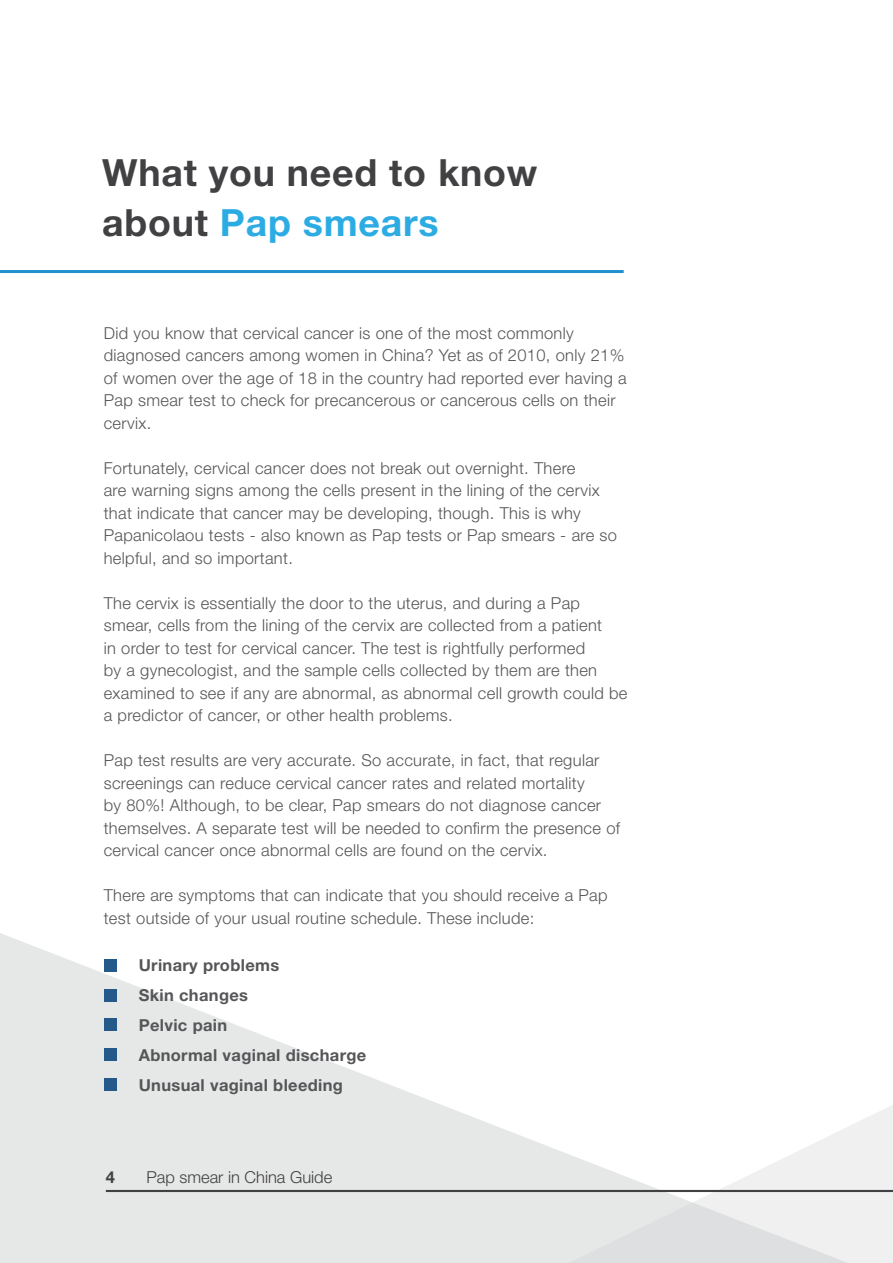
<style>
.page{position:relative;width:893px;height:1263px;background:#fff}
.page>*{position:absolute;margin:0;border:0;box-sizing:border-box;transform-origin:0 0}
.t1{font:700 37.5px/49.5px "Helvetica Neue LT Std";letter-spacing:.02em;color:#414042}
.t2{font:300 16.5px/22.5px "Helvetica Neue LT Std";letter-spacing:.02em;color:#565659}
.t3{font:700 16.5px/30px "Helvetica Neue LT Std";letter-spacing:.02em;color:#565659}
.t4{font:300 16.5px "Helvetica Neue LT Std";color:#414042}
.t5{font:700 16.5px "Helvetica Neue LT Std";color:#414042}
.s1{color:#2cace2}
</style>
<div class="page">
<svg style="left:0;top:933px;width:558px;height:330px;fill:#e6e7e7"></svg>
<hr style="left:0;top:270px;width:624px;height:3px;background:#2290cf">
<svg style="left:558px;top:1105px;width:335px;height:158px"></svg>
<div style="left:104px;top:959px;width:13px;height:13px;background:#25598a"></div>
<div style="left:104px;top:1048px;width:13px;height:13px;background:#25598a"></div>
<div style="left:104px;top:1018px;width:13px;height:13px;background:#25598a"></div>
<div style="left:104px;top:989px;width:13px;height:12px;background:#25598a"></div>
<div style="left:104px;top:1078px;width:13px;height:13px;background:#25598a"></div>
<hr style="left:106px;top:1190px;width:787px;height:2px;background:#414042">
<h1 class="t1" style="left:102px;top:147px;width:437px">What you need to know about <span class="s1">Pap smears</span></h1>
<p class="t2" style="left:104px;top:321px;width:524px">Did you know that cervical cancer is one of the most commonly diagnosed cancers among women in China? Yet as of 2010, only 21% of women over the age of 18 in the country had reported ever having a Pap smear test to check for precancerous or cancerous cells on their cervix.</p>
<p class="t2" style="left:104px;top:456px;width:515px">Fortunately, cervical cancer does not break out overnight. There<br>are warning signs among the cells present in the lining of the cervix that indicate that cancer may be developing, though. This is why Papanicolaou tests - also known as Pap tests or Pap smears - are so helpful, and so important.</p>
<p class="t2" style="left:104px;top:591px;width:525px">The cervix is essentially the door to the uterus, and during a Pap smear, cells from the lining of the cervix are collected from a patient<br>in order to test for cervical cancer. The test is rightfully performed<br>by a gynecologist, and the sample cells collected by them are then examined to see if any are abnormal, as abnormal cell growth could be a predictor of cancer, or other health problems.</p>
<p class="t2" style="left:104px;top:749px;width:518px">Pap test results are very accurate. So accurate, in fact, that regular screenings can reduce cervical cancer rates and related mortality<br>by 80%! Although, to be clear, Pap smears do not diagnose cancer themselves. A separate test will be needed to confirm the presence of cervical cancer once abnormal cells are found on the cervix.</p>
<p class="t2" style="left:104px;top:884px;width:505px">There are symptoms that can indicate that you should receive a Pap test outside of your usual routine schedule. These include:</p>
<p class="t3" style="left:139px;top:949px;width:229px">Urinary problems<br>Skin changes<br>Pelvic pain<br>Abnormal vaginal discharge<br>Unusual vaginal bleeding</p>
<p class="t5" style="left:106px;top:1167px;width:11px">4</p>
<p class="t4" style="left:146px;top:1167px;width:187px">Pap smear in China Guide</p>
</div>
